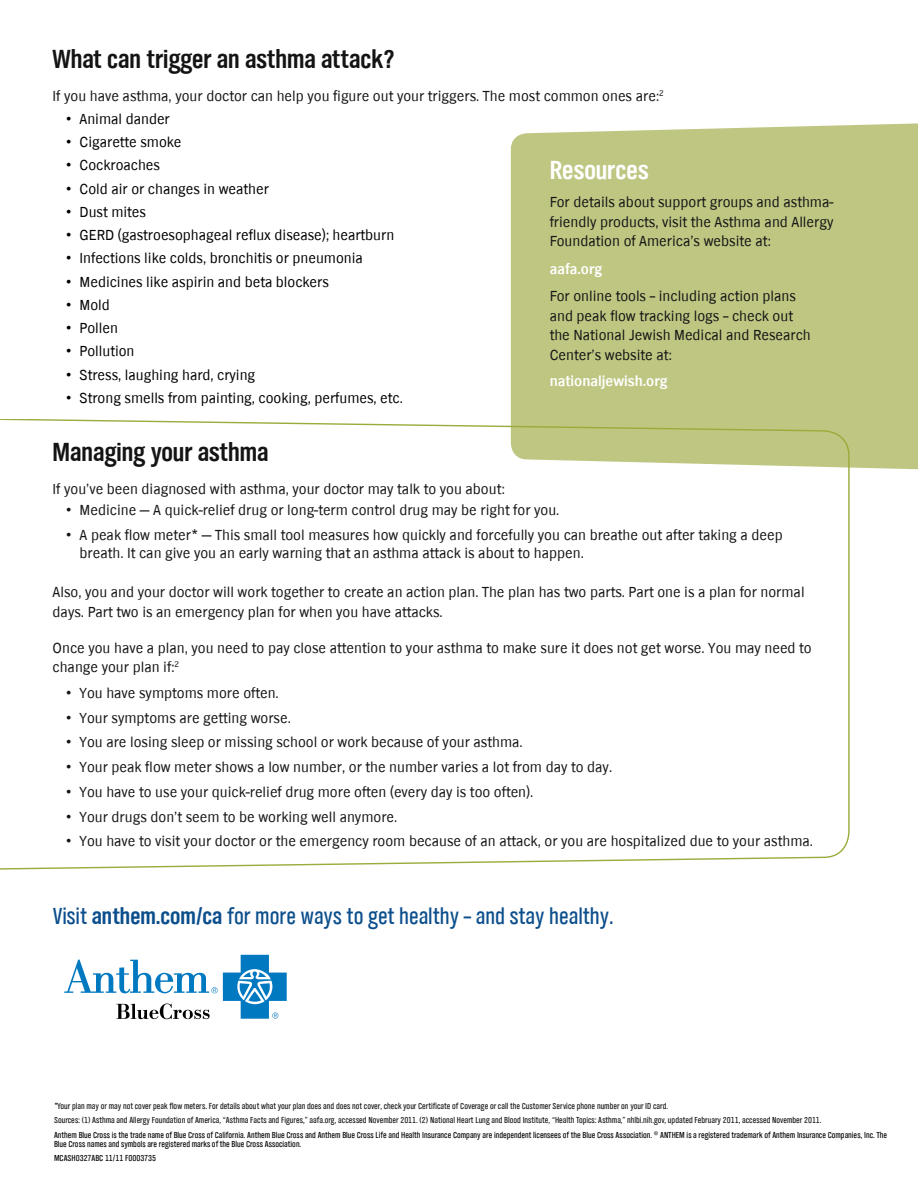
<style>
.page{position:relative;width:918px;height:1188px;background:#fff}
.page>*{position:absolute;margin:0;border:0;box-sizing:border-box;transform-origin:0 0}
.t1{font:700 27px "TV Nord Cond EF";color:#141414}
.t2{font:700 27px "TV Nord Cond EF";letter-spacing:.005em;color:#fff}
.t3{font:24px "TV Nord Cond EF";color:#0b4e8c}
.t4{font:15px/19.5px "TV Nord EF";color:#141414}
.t5{font:15px "TV Nord EF";color:#000}
.t6{font:700 15px "TV Nord EF";color:#fff}
.t7{font:9px/14.4px "TV Nord Cond EF";color:#141414}
.t8{font:9px/9px "TV Nord Cond EF";color:#000}
.s1{font-family:"Arial"}
.s2{font-weight:700}
</style>
<div class="page">
<div style="left:511px;top:123px;width:407px;height:347px;background:#bfc682"></div>
<svg style="left:0;top:419px;width:850px;height:451px"></svg>
<svg style="left:64px;top:955px;width:223px;height:64px"></svg>
<h1 class="t1" style="left:53px;top:44px;width:343px">What can trigger an asthma attack?</h1>
<p class="t4" style="left:53px;top:86px;width:613px">If you have asthma, your doctor can help you figure out your triggers. The most common ones are:<sup>2</sup></p>
<p class="t5" style="left:66px;top:111px;width:105px"><span class="s1">•</span> Animal dander</p>
<p class="t5" style="left:66px;top:134px;width:117px"><span class="s1">•</span> Cigarette smoke</p>
<p class="t5" style="left:66px;top:157px;width:95px"><span class="s1">•</span> Cockroaches</p>
<p class="t5" style="left:66px;top:180px;width:204px"><span class="s1">•</span> Cold air or changes in weather</p>
<p class="t5" style="left:66px;top:204px;width:81px"><span class="s1">•</span> Dust mites</p>
<p class="t5" style="left:66px;top:227px;width:330px"><span class="s1">•</span> GERD (gastroesophageal reflux disease); heartburn</p>
<p class="t5" style="left:66px;top:250px;width:298px"><span class="s1">•</span> Infections like colds, bronchitis or pneumonia</p>
<p class="t5" style="left:66px;top:273px;width:264px"><span class="s1">•</span> Medicines like aspirin and beta blockers</p>
<p class="t5" style="left:66px;top:297px;width:45px"><span class="s1">•</span> Mold</p>
<p class="t5" style="left:66px;top:320px;width:53px"><span class="s1">•</span> Pollen</p>
<p class="t5" style="left:66px;top:343px;width:70px"><span class="s1">•</span> Pollution</p>
<p class="t5" style="left:66px;top:366px;width:191px"><span class="s1">•</span> Stress, laughing hard, crying</p>
<p class="t5" style="left:66px;top:390px;width:338px"><span class="s1">•</span> Strong smells from painting, cooking, perfumes, etc.</p>
<h1 class="t2" style="left:550px;top:155px;width:100px">Resources</h1>
<p class="t4" style="left:550px;top:192px;width:285px;text-align:justify">For details about support groups and asthma&shy;friendly products, visit the Asthma and Allergy Foundation of America’s website at:</p>
<p class="t6" style="left:550px;top:260px;width:54px">aafa.org</p>
<p class="t4" style="left:550px;top:286px;width:263px">For online tools – including action plans and peak flow tracking logs – check out the National Jewish Medical and Research Center’s website at:</p>
<p class="t6" style="left:550px;top:373px;width:119px">nationaljewish.org</p>
<h1 class="t1" style="left:53px;top:437px;width:217px">Managing your asthma</h1>
<p class="t4" style="left:53px;top:479px;width:453px">If you’ve been diagnosed with asthma, your doctor may talk to you about:</p>
<p class="t4" style="left:66px;top:500px;width:495px"><span class="s1">•</span> Medicine — A quick-relief drug or long-term control drug may be right for you.</p>
<p class="t4" style="left:80px;top:526px;width:705px;line-height:18px;text-indent:-14px"><span class="s1">•</span> A peak flow meter* — This small tool measures how quickly and forcefully you can breathe out after taking a deep breath. It can give you an early warning that an asthma attack is about to happen.</p>
<p class="t4" style="left:53px;top:582px;width:754px">Also, you and your doctor will work together to create an action plan. The plan has two parts. Part one is a plan for normal days. Part two is an emergency plan for when you have attacks.</p>
<p class="t4" style="left:53px;top:638px;width:761px">Once you have a plan, you need to pay close attention to your asthma to make sure it does not get worse. You may need to change your plan if:<sup>2</sup></p>
<p class="t4" style="left:66px;top:683px;width:214px"><span class="s1">•</span> You have symptoms more often.</p>
<p class="t4" style="left:66px;top:708px;width:226px"><span class="s1">•</span> Your symptoms are getting worse.</p>
<p class="t4" style="left:66px;top:733px;width:458px"><span class="s1">•</span> You are losing sleep or missing school or work because of your asthma.</p>
<p class="t4" style="left:66px;top:757px;width:548px"><span class="s1">•</span> Your peak flow meter shows a low number, or the number varies a lot from day to day.</p>
<p class="t4" style="left:66px;top:782px;width:469px"><span class="s1">•</span> You have to use your quick-relief drug more often (every day is too often).</p>
<p class="t4" style="left:66px;top:807px;width:333px"><span class="s1">•</span> Your drugs don’t seem to be working well anymore.</p>
<p class="t4" style="left:66px;top:832px;width:748px"><span class="s1">•</span> You have to visit your doctor or the emergency room because of an attack, or you are hospitalized due to your asthma.</p>
<h2 class="t3" style="left:53px;top:903px;width:563px">Visit <span class="s2">anthem.com/ca</span> for more ways to get healthy – and stay healthy.</h2>
<p class="t7" style="left:54px;top:1099px;width:769px">*Your plan may or may not cover peak flow meters. For details about what your plan does and does not cover, check your Certificate of Coverage or call the Customer Service phone number on your ID card.<br>Sources: (1) Asthma and Allergy Foundation of America, “Asthma Facts and Figures,” aafa.org, accessed November 2011. (2) National Heart Lung and Blood Institute, “Health Topics: Asthma,” nhlbi.nih.gov, updated February 2011, accessed November 2011.</p>
<p class="t8" style="left:54px;top:1130px;width:835px">Anthem Blue Cross is the trade name of Blue Cross of California. Anthem Blue Cross and Anthem Blue Cross Life and Health Insurance Company are independent licensees of the Blue Cross Association. ® ANTHEM is a registered trademark of Anthem Insurance Companies, Inc. The<br>Blue Cross names and symbols are registered marks of the Blue Cross Association.</p>
<p class="t8" style="left:54px;top:1154px;width:104px">MCASH0327ABC 11/11 F0003735</p>
</div>
